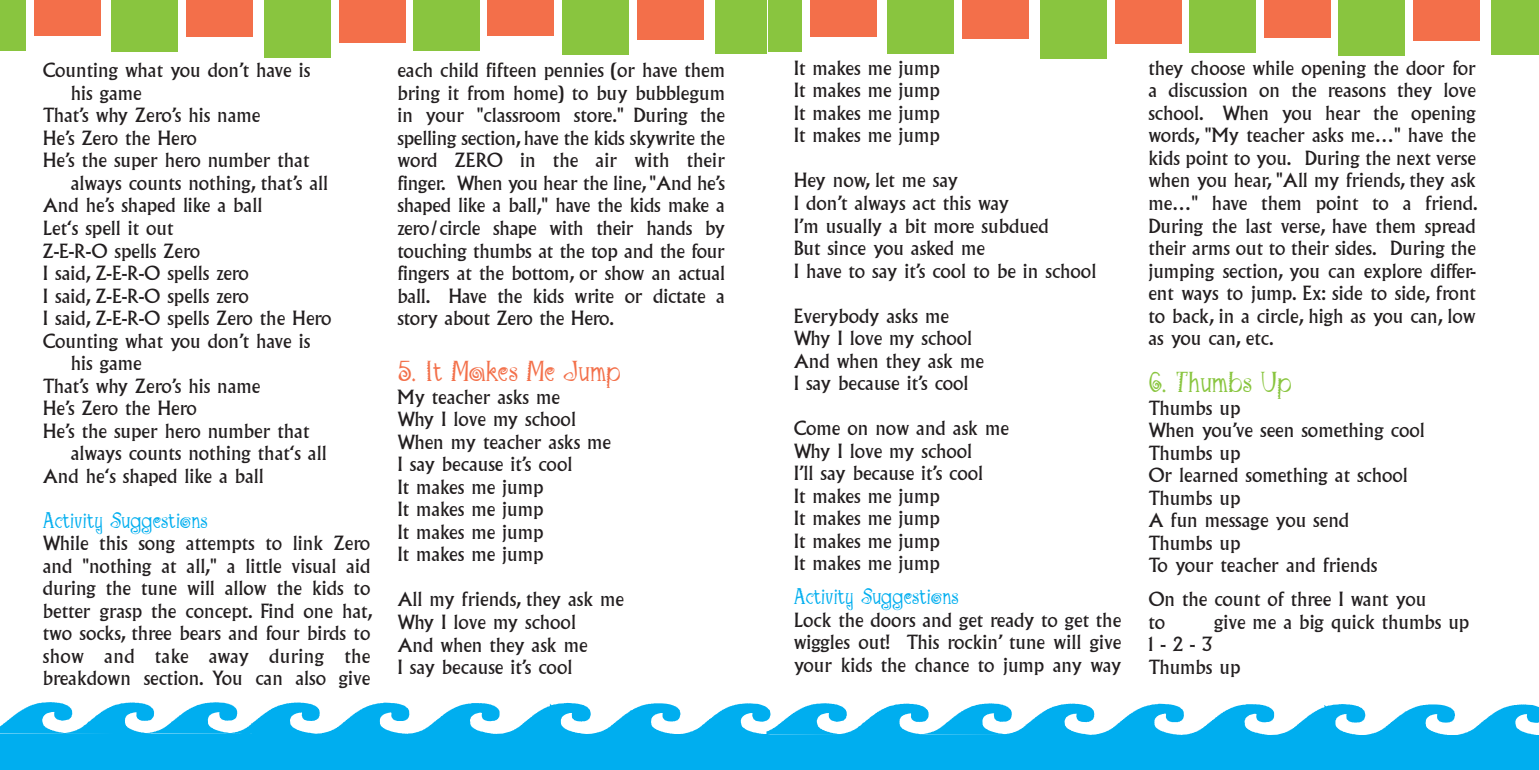
<style>
.page{position:relative;width:1539px;height:770px;background:#fff}
.page>*{position:absolute;margin:0;border:0;box-sizing:border-box;transform-origin:0 0}
.t1{font:31.5px "Maraca";color:#f3704a}
.t2{font:31.5px "Maraca";color:#89c53f}
.t3{font:24.75px "Maraca";color:#00aeef}
.t4{font:19.12px/22.5px "Albertus";color:#231f20;text-align:justify}
</style>
<div class="page">
<div style="left:0;top:0;width:25px;height:51px;background:#89c53f"></div>
<div style="left:34px;top:0;width:66px;height:35px;background:#f36f4a"></div>
<div style="left:111px;top:0;width:67px;height:52px;background:#89c53f"></div>
<div style="left:186px;top:0;width:67px;height:37px;background:#f36f4a"></div>
<div style="left:264px;top:0;width:67px;height:58px;background:#89c53f"></div>
<div style="left:339px;top:0;width:67px;height:42px;background:#f36f4a"></div>
<div style="left:413px;top:0;width:66px;height:51px;background:#89c53f"></div>
<div style="left:488px;top:0;width:66px;height:36px;background:#f36f4a"></div>
<div style="left:562px;top:0;width:67px;height:54px;background:#89c53f"></div>
<div style="left:637px;top:0;width:67px;height:39px;background:#f36f4a"></div>
<div style="left:716px;top:0;width:55px;height:53px;background:#89c53f"></div>
<div style="left:768px;top:0;width:34px;height:52px;background:#89c53f"></div>
<div style="left:810px;top:0;width:67px;height:37px;background:#f36f4a"></div>
<div style="left:888px;top:0;width:66px;height:53px;background:#89c53f"></div>
<div style="left:962px;top:0;width:67px;height:38px;background:#f36f4a"></div>
<div style="left:1041px;top:0;width:66px;height:59px;background:#89c53f"></div>
<div style="left:1115px;top:0;width:67px;height:44px;background:#f36f4a"></div>
<div style="left:1189px;top:0;width:66px;height:52px;background:#89c53f"></div>
<div style="left:1264px;top:0;width:66px;height:37px;background:#f36f4a"></div>
<div style="left:1339px;top:0;width:66px;height:56px;background:#89c53f"></div>
<div style="left:1414px;top:0;width:66px;height:40px;background:#f36f4a"></div>
<div style="left:1492px;top:0;width:47px;height:54px;background:#89c53f"></div>
<div style="left:767px;top:734px;width:772px;height:36px;background:#00aeef"></div>
<svg style="left:0;top:702px;width:1539px;height:33px"></svg>
<div style="left:0;top:733px;width:768px;height:37px;background:#00aeef"></div>
<p class="t4" style="left:43px;top:59px;width:269px">Counting what you don’t have is</p>
<p class="t4" style="left:71px;top:82px;width:72px">his game</p>
<p class="t4" style="left:43px;top:104px;width:219px">That’s why Zero’s his name</p>
<p class="t4" style="left:43px;top:127px;width:156px">He’s Zero the Hero</p>
<p class="t4" style="left:43px;top:149px;width:268px">He’s the super hero number that</p>
<p class="t4" style="left:71px;top:172px;width:259px">always counts nothing, that’s all</p>
<p class="t4" style="left:43px;top:194px;width:221px">And he’s shaped like a ball</p>
<p class="t4" style="left:43px;top:217px;width:132px">Let‘s spell it out</p>
<p class="t4" style="left:43px;top:239px;width:159px">Z-E-R-O spells Zero</p>
<p class="t4" style="left:43px;top:262px;width:208px">I said, Z-E-R-O spells zero</p>
<p class="t4" style="left:43px;top:284px;width:208px">I said, Z-E-R-O spells zero</p>
<p class="t4" style="left:43px;top:307px;width:290px">I said, Z-E-R-O spells Zero the Hero</p>
<p class="t4" style="left:43px;top:329px;width:269px">Counting what you don’t have is</p>
<p class="t4" style="left:71px;top:352px;width:72px">his game</p>
<p class="t4" style="left:43px;top:374px;width:219px">That’s why Zero’s his name</p>
<p class="t4" style="left:43px;top:397px;width:156px">He’s Zero the Hero</p>
<p class="t4" style="left:43px;top:419px;width:268px">He’s the super hero number that</p>
<p class="t4" style="left:71px;top:442px;width:257px">always counts nothing that‘s all</p>
<p class="t4" style="left:43px;top:464px;width:223px">And he‘s shaped like a ball</p>
<p class="t3" style="left:43px;top:507px;width:166px">Activity Suggestions</p>
<p class="t4" style="left:43px;top:532px;width:331px">While this song attempts to link Zero and "nothing at all," a little visual aid during the tune will allow the kids to better grasp the concept. Find one hat, two socks, three bears and four birds to show and take away during the breakdown section. You can also give</p>
<p class="t4" style="left:397px;top:59px;width:329px">each child fifteen pennies (or have them bring it from home) to buy bubblegum in your "classroom store." During the spelling section, have the kids skywrite the word ZERO in the air with their finger. When you hear the line, "And he’s shaped like a ball," have the kids make a zero/circle shape with their hands by touching thumbs at the top and the four fingers at the bottom, or show an actual ball. Have the kids write or dictate a story about Zero the Hero.</p>
<p class="t1" style="left:397px;top:355px;width:225px">5. It Makes Me Jump</p>
<p class="t4" style="left:397px;top:386px;width:164px">My teacher asks me</p>
<p class="t4" style="left:397px;top:408px;width:180px">Why I love my school</p>
<p class="t4" style="left:397px;top:431px;width:215px">When my teacher asks me</p>
<p class="t4" style="left:397px;top:453px;width:176px">I say because it’s cool</p>
<p class="t4" style="left:397px;top:476px;width:148px">It makes me jump</p>
<p class="t4" style="left:397px;top:498px;width:148px">It makes me jump</p>
<p class="t4" style="left:397px;top:521px;width:148px">It makes me jump</p>
<p class="t4" style="left:397px;top:543px;width:148px">It makes me jump</p>
<p class="t4" style="left:397px;top:588px;width:228px">All my friends, they ask me</p>
<p class="t4" style="left:397px;top:611px;width:180px">Why I love my school</p>
<p class="t4" style="left:397px;top:633px;width:192px">And when they ask me</p>
<p class="t4" style="left:397px;top:656px;width:176px">I say because it’s cool</p>
<p class="t4" style="left:794px;top:57px;width:148px">It makes me jump</p>
<p class="t4" style="left:794px;top:79px;width:148px">It makes me jump</p>
<p class="t4" style="left:794px;top:102px;width:148px">It makes me jump</p>
<p class="t4" style="left:794px;top:124px;width:148px">It makes me jump</p>
<p class="t4" style="left:794px;top:169px;width:166px">Hey now, let me say</p>
<p class="t4" style="left:794px;top:192px;width:217px">I don’t always act this way</p>
<p class="t4" style="left:794px;top:214px;width:257px">I’m usually a bit more subdued</p>
<p class="t4" style="left:794px;top:237px;width:193px">But since you asked me</p>
<p class="t4" style="left:794px;top:259px;width:304px">I have to say it’s cool to be in school</p>
<p class="t4" style="left:794px;top:304px;width:157px">Everybody asks me</p>
<p class="t4" style="left:794px;top:327px;width:180px">Why I love my school</p>
<p class="t4" style="left:794px;top:349px;width:192px">And when they ask me</p>
<p class="t4" style="left:794px;top:372px;width:176px">I say because it’s cool</p>
<p class="t4" style="left:794px;top:417px;width:217px">Come on now and ask me</p>
<p class="t4" style="left:794px;top:439px;width:180px">Why I love my school</p>
<p class="t4" style="left:794px;top:462px;width:191px">I’ll say because it’s cool</p>
<p class="t4" style="left:794px;top:484px;width:148px">It makes me jump</p>
<p class="t4" style="left:794px;top:507px;width:148px">It makes me jump</p>
<p class="t4" style="left:794px;top:529px;width:148px">It makes me jump</p>
<p class="t4" style="left:794px;top:552px;width:148px">It makes me jump</p>
<p class="t3" style="left:794px;top:583px;width:166px">Activity Suggestions</p>
<p class="t4" style="left:794px;top:608px;width:329px">Lock the doors and get ready to get the wiggles out! This rockin’ tune will give your kids the chance to jump any way</p>
<p class="t4" style="left:1148px;top:57px;width:331px">they choose while opening the door for a discussion on the reasons they love school. When you hear the opening words, "My teacher asks me…" have the kids point to you. During the next verse when you hear, "All my friends, they ask me…" have them point to a friend.<br>During the last verse, have them spread their arms out to their sides. During the jumping section, you can explore differ&shy;ent ways to jump. Ex: side to side, front to back, in a circle, high as you can, low as you can, etc.</p>
<p class="t2" style="left:1148px;top:366px;width:145px">6. Thumbs Up</p>
<p class="t4" style="left:1148px;top:397px;width:94px">Thumbs up</p>
<p class="t4" style="left:1148px;top:419px;width:278px">When you’ve seen something cool</p>
<p class="t4" style="left:1148px;top:442px;width:94px">Thumbs up</p>
<p class="t4" style="left:1148px;top:464px;width:261px">Or learned something at school</p>
<p class="t4" style="left:1148px;top:487px;width:94px">Thumbs up</p>
<p class="t4" style="left:1148px;top:509px;width:202px">A fun message you send</p>
<p class="t4" style="left:1148px;top:532px;width:94px">Thumbs up</p>
<p class="t4" style="left:1148px;top:554px;width:230px">To your teacher and friends</p>
<p class="t4" style="left:1148px;top:588px;width:280px">On the count of three I want you to</p>
<p class="t4" style="left:1214px;top:610px;width:257px">give me a big quick thumbs up</p>
<p class="t4" style="left:1148px;top:633px;width:66px">1 - 2 - 3</p>
<p class="t4" style="left:1148px;top:655px;width:94px">Thumbs up</p>
</div>
